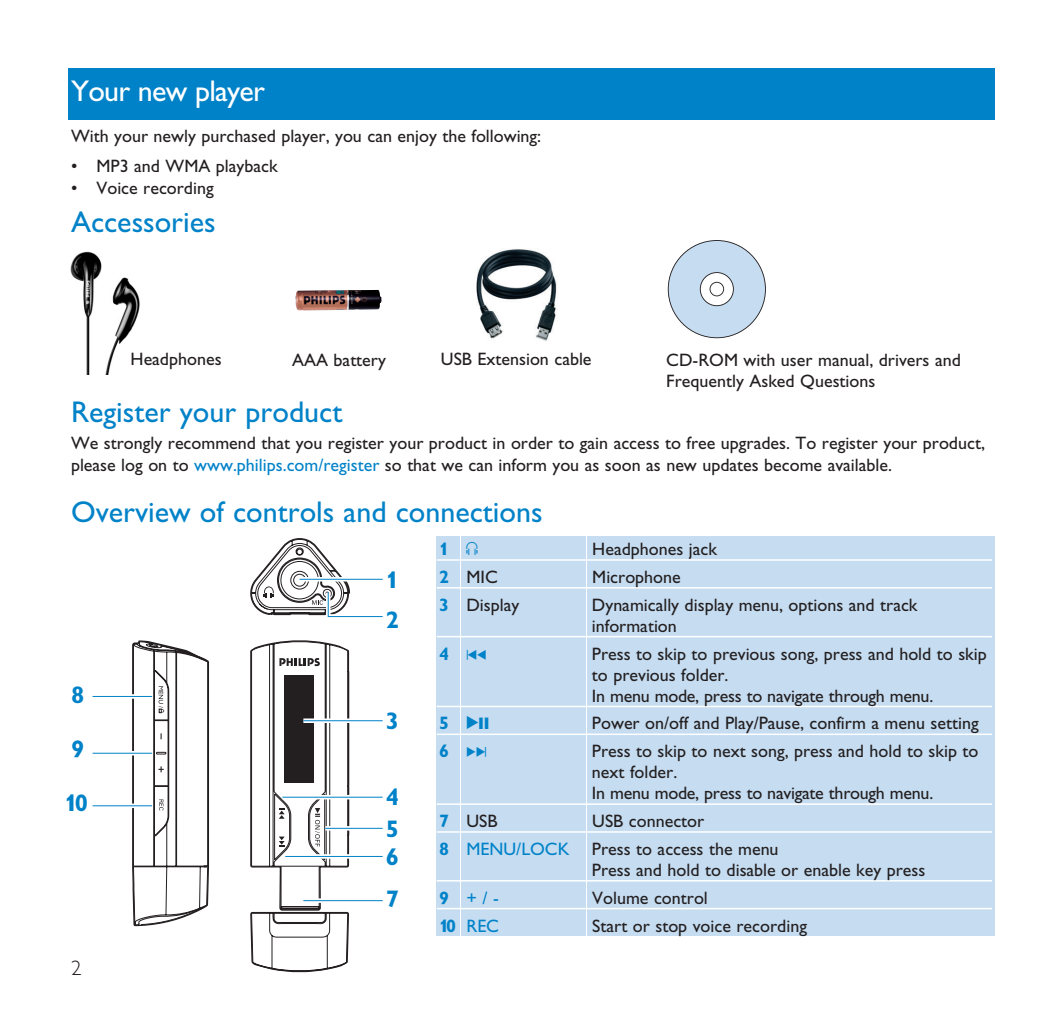
<style>
.page{position:relative;width:1063px;height:1021px;background:#fff}
.page>*{position:absolute;margin:0;border:0;box-sizing:border-box;transform-origin:0 0}
.t1{font:30px "Gill Alt One";color:#0082c8}
.t2{font:30px "Gill Alt One";letter-spacing:-.025em;color:#fff}
.t3{font:700 24px/39.3px "Gill Alt One";color:#0082c8}
.t4{font:300 21px "Gill Alt One";color:#231f20}
.t5{font:18px/21px "Gill Alt One";color:#231f20}
.t6{font:18px "Audio Four 4";color:#0082c8}
.t7{font:18px "Gill Alt One";color:#0082c8}
.t8{font:700 18px "Gill Alt One";color:#0082c8}
.s1{color:#0082c8}
.s2{font-family:"Audio Six 6";font-weight:400}
.s3{font-weight:700;color:#0082c8}
.s4{font-family:"Gill Alt One";font-weight:700}
.s5{font-weight:700}
</style>
<div class="page">
<div style="left:68px;top:69px;width:927px;height:51px;background:#0082c8"></div>
<img style="left:295px;top:289px;width:87px;height:22px">
<img style="left:70px;top:251px;width:70px;height:124px">
<svg style="left:132px;top:832px;width:77px;height:95px"></svg>
<svg style="left:92px;top:640px;width:117px;height:192px"></svg>
<svg style="left:250px;top:538px;width:133px;height:434px"></svg>
<hr style="left:325px;top:827px;width:58px;height:1px;background:#0082c8">
<hr style="left:93px;top:696px;width:59px;height:1px;background:#0082c8">
<hr style="left:93px;top:752px;width:59px;height:1px;background:#0082c8">
<hr style="left:93px;top:805px;width:59px;height:1px;background:#0082c8">
<hr style="left:282px;top:796px;width:101px;height:1px;background:#0082c8">
<hr style="left:285px;top:856px;width:98px;height:1px;background:#0082c8">
<hr style="left:303px;top:900px;width:80px;height:1px;background:#0082c8">
<div style="left:461px;top:535px;width:125px;height:400px;background:#c5dcf1"></div>
<div style="left:436px;top:535px;width:23px;height:400px;background:#c5dcf1"></div>
<div style="left:588px;top:535px;width:407px;height:400px;background:#c5dcf1"></div>
<hr style="left:437px;top:559px;width:555px;height:1px;background:#fff">
<hr style="left:437px;top:587px;width:555px;height:1px;background:#fff">
<hr style="left:437px;top:636px;width:555px;height:1px;background:#fff">
<hr style="left:437px;top:705px;width:555px;height:2px;background:#fff">
<hr style="left:437px;top:733px;width:555px;height:2px;background:#fff">
<hr style="left:437px;top:803px;width:555px;height:1px;background:#fff">
<hr style="left:437px;top:831px;width:555px;height:1px;background:#fff">
<hr style="left:437px;top:880px;width:555px;height:1px;background:#fff">
<hr style="left:437px;top:907px;width:555px;height:2px;background:#fff">
<div style="left:668px;top:240px;width:97px;height:98px;background:#c5dcf1;border-radius:50%"></div>
<div style="left:668px;top:240px;width:98px;height:98px;border:2px solid #231f20;border-radius:50%"></div>
<div style="left:700px;top:272px;width:33px;height:34px;background:#fff;border-radius:50%"></div>
<div style="left:700px;top:272px;width:34px;height:34px;border:2px solid #231f20;border-radius:50%"></div>
<div style="left:710px;top:282px;width:14px;height:14px;border:2px solid #231f20;border-radius:50%"></div>
<img style="left:477px;top:249px;width:80px;height:92px">
<h1 class="t2" style="left:71px;top:80px;width:196px">Your new player</h1>
<p class="t5" style="left:71px;top:127px;width:472px">With your newly purchased player, you can enjoy the following:</p>
<p class="t5" style="left:71px;top:157px;width:208px">• MP3 and WMA playback</p>
<p class="t5" style="left:71px;top:179px;width:144px">• Voice recording</p>
<h1 class="t1" style="left:71px;top:211px;width:146px">Accessories</h1>
<p class="t5" style="left:131px;top:351px;width:93px">Headphones</p>
<p class="t5" style="left:441px;top:351px;width:152px">USB Extension cable</p>
<p class="t5" style="left:292px;top:351px;width:95px">AAA battery</p>
<p class="t5" style="left:666px;top:351px;width:296px">CD-ROM with user manual, drivers and<br>Frequently Asked Questions</p>
<h1 class="t1" style="left:71px;top:401px;width:273px">Register your product</h1>
<p class="t5" style="left:71px;top:434px;width:915px">We strongly recommend that you register your product in order to gain access to free upgrades. To register your product, please log on to <span class="s1">www.philips.com/register</span> so that we can inform you as soon as new updates become available.</p>
<h1 class="t1" style="left:71px;top:501px;width:473px">Overview of controls and connections</h1>
<p class="t8" style="left:439px;top:542px;width:41px">1 <span class="s2">p</span></p>
<p class="t5" style="left:592px;top:540px;width:126px">Headphones jack</p>
<p class="t5" style="left:439px;top:568px;width:60px"><span class="s3">2</span> MIC</p>
<p class="t5" style="left:592px;top:568px;width:90px">Microphone</p>
<p class="t5" style="left:439px;top:596px;width:82px"><span class="s3">3</span> Display</p>
<p class="t5" style="left:592px;top:596px;width:327px">Dynamically display menu, options and track information</p>
<p class="t6" style="left:439px;top:646px;width:49px"><span class="s4">4</span> J(</p>
<p class="t5" style="left:592px;top:645px;width:396px">Press to skip to previous song, press and hold to skip to previous folder.<br>In menu mode, press to navigate through menu.</p>
<p class="t6" style="left:439px;top:716px;width:51px"><span class="s4">5</span> 2;</p>
<p class="t5" style="left:592px;top:714px;width:388px">Power on/off and Play/Pause, confirm a menu setting</p>
<p class="t6" style="left:439px;top:744px;width:49px"><span class="s4">6</span> )K</p>
<p class="t5" style="left:592px;top:742px;width:388px">Press to skip to next song, press and hold to skip to next folder.<br>In menu mode, press to navigate through menu.</p>
<p class="t5" style="left:439px;top:812px;width:60px"><span class="s3">7</span> USB</p>
<h2 class="t3" style="left:386px;top:562px;width:15px">1<br>2</h2>
<h2 class="t3" style="left:71px;top:677px;width:15px">8</h2>
<h2 class="t3" style="left:71px;top:731px;width:15px">9</h2>
<h2 class="t3" style="left:64px;top:785px;width:25px">10</h2>
<h2 class="t3" style="left:386px;top:703px;width:15px">3</h2>
<h2 class="t3" style="left:386px;top:783px;width:15px;line-height:32.1px">4<br>5</h2>
<h2 class="t3" style="left:386px;top:837px;width:15px;line-height:42.6px">6<br>7</h2>
<p class="t5" style="left:439px;top:809px;width:341px;line-height:27.9px;text-indent:153px">USB connector<br><span class="s3">8</span> <span class="s1">MENU/LOCK</span> Press to access the menu</p>
<p class="t5" style="left:592px;top:861px;width:335px">Press and hold to disable or enable key press</p>
<p class="t7" style="left:439px;top:891px;width:61px"><span class="s5">9</span> + / -</p>
<p class="t5" style="left:592px;top:889px;width:117px">Volume control</p>
<p class="t7" style="left:439px;top:919px;width:61px"><span class="s5">10</span> REC</p>
<p class="t5" style="left:592px;top:916px;width:216px">Start or stop voice recording</p>
<p class="t4" style="left:71px;top:960px;width:12px">2</p>
</div>
